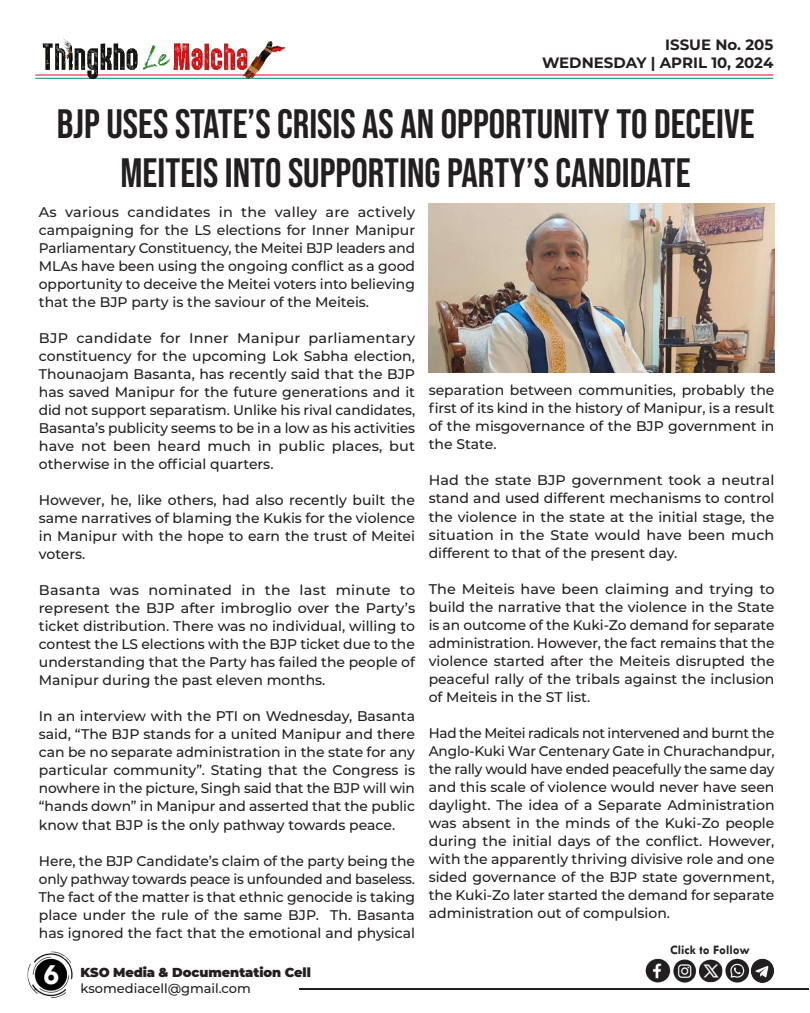
<style>
.page{position:relative;width:810px;height:1013px;background:#fff}
.page>*{position:absolute;margin:0;border:0;box-sizing:border-box;transform-origin:0 0}
.t1{font:41px/49.2px "Bebas Neue";color:#231f20;text-align:center}
.t2{font:700 30px "Tw Cen";color:#fff}
.t3{font:700 15px/18px "Montserrat";color:#231f20;text-align:right}
.t4{font:500 14px/18px "Montserrat";color:#231f20;text-align:justify}
.t5{font:900 13px "Montserrat";letter-spacing:-.005em;color:#231f20}
.t6{font:500 13px "Montserrat";color:#231f20}
.t7{font:700 13px "Tw Cen";color:#231f20}
</style>
<div class="page">
<hr style="left:299px;top:988px;width:509px;height:1px;background:#231f20">
<img style="left:27px;top:951px;width:46px;height:47px">
<hr style="left:35px;top:74px;width:738px;height:1px;background:#ff002d">
<hr style="left:35px;top:78px;width:738px;height:1px;background:#00848b">
<img style="left:35px;top:38px;width:254px;height:41px">
<img style="left:645px;top:958px;width:129px;height:25px">
<img style="left:428px;top:203px;width:347px;height:170px">
<p class="t3" style="left:542px;top:35px;width:233px">ISSUE No. 205<br>WEDNESDAY | APRIL 10, 2024</p>
<h1 class="t1" style="left:57px;top:99px;width:699px">BJP USES STATE’S CRISIS AS AN OPPORTUNITY TO DECEIVE<br>MEITEIS INTO SUPPORTING PARTY’S CANDIDATE</h1>
<p class="t4" style="left:39px;top:202px;width:378px">As various candidates in the valley are actively campaigning for the LS elections for Inner Manipur Parliamentary Constituency, the Meitei BJP leaders and MLAs have been using the ongoing conflict as a good opportunity to deceive the Meitei voters into believing that the BJP party is the saviour of the Meiteis.</p>
<p class="t4" style="left:39px;top:328px;width:378px">BJP candidate for Inner Manipur parliamentary constituency for the upcoming Lok Sabha election, Thounaojam Basanta, has recently said that the BJP has saved Manipur for the future generations and it did not support separatism. Unlike his rival candidates, Basanta’s publicity seems to be in a low as his activities have not been heard much in public places, but otherwise in the official quarters.</p>
<p class="t4" style="left:39px;top:490px;width:378px">However, he, like others, had also recently built the same narratives of blaming the Kukis for the violence in Manipur with the hope to earn the trust of Meitei voters.</p>
<p class="t4" style="left:39px;top:580px;width:378px">Basanta was nominated in the last minute to represent the BJP after imbroglio over the Party’s ticket distribution. There was no individual, willing to contest the LS elections with the BJP ticket due to the understanding that the Party has failed the people of Manipur during the past eleven months.</p>
<p class="t4" style="left:39px;top:706px;width:378px">In an interview with the PTI on Wednesday, Basanta said, “The BJP stands for a united Manipur and there can be no separate administration in the state for any particular community”. Stating that the Congress is nowhere in the picture, Singh said that the BJP will win “hands down” in Manipur and asserted that the public know that BJP is the only pathway towards peace.</p>
<p class="t4" style="left:39px;top:850px;width:378px">Here, the BJP Candidate’s claim of the party being the only pathway towards peace is unfounded and baseless.<br>The fact of the matter is that ethnic genocide is taking place under the rule of the same BJP. Th. Basanta has ignored the fact that the emotional and physical</p>
<p class="t4" style="left:429px;top:381px;width:347px">separation between communities, probably the first of its kind in the history of Manipur, is a result of the misgovernance of the BJP government in the State.</p>
<p class="t4" style="left:429px;top:471px;width:347px">Had the state BJP government took a neutral stand and used different mechanisms to control the violence in the state at the initial stage, the situation in the State would have been much different to that of the present day.</p>
<p class="t4" style="left:429px;top:579px;width:347px">The Meiteis have been claiming and trying to build the narrative that the violence in the State is an outcome of the Kuki-Zo demand for separate administration. However, the fact remains that the violence started after the Meiteis disrupted the peaceful rally of the tribals against the inclusion of Meiteis in the ST list.</p>
<p class="t4" style="left:429px;top:723px;width:347px">Had the Meitei radicals not intervened and burnt the Anglo-Kuki War Centenary Gate in Churachandpur, the rally would have ended peacefully the same day and this scale of violence would never have seen daylight. The idea of a Separate Administration was absent in the minds of the Kuki-Zo people during the initial days of the conflict. However, with the apparently thriving divisive role and one sided governance of the BJP state government, the Kuki-Zo later started the demand for separate administration out of compulsion.</p>
<h2 class="t2" style="left:43px;top:956px;width:17px">6</h2>
<p class="t5" style="left:81px;top:962px;width:232px">KSO Media &amp; Documentation Cell</p>
<p class="t6" style="left:81px;top:978px;width:172px">ksomediacell@gmail.com</p>
<p class="t7" style="left:670px;top:942px;width:81px">Click to Follow</p>
</div>
